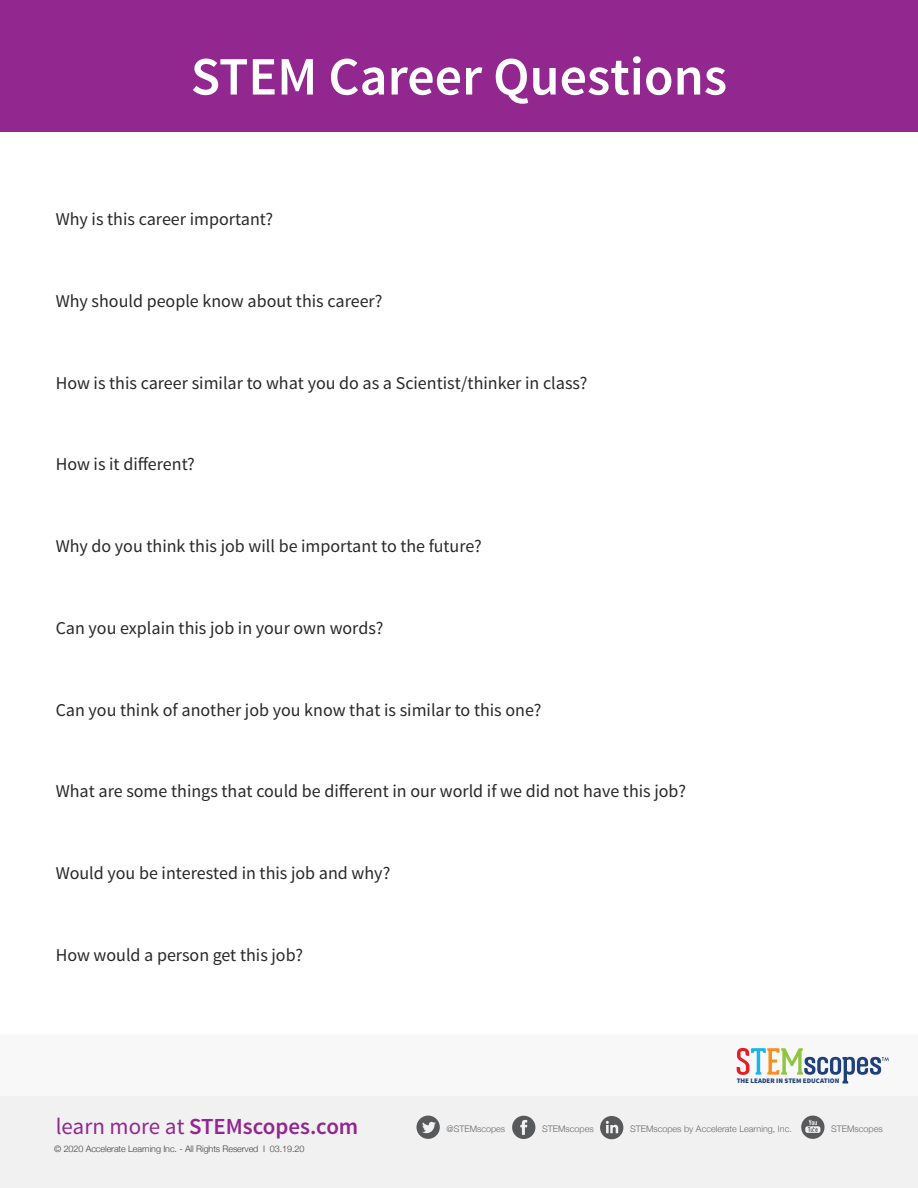
<style>
.page{position:relative;width:918px;height:1188px;background:#fff}
.page>*{position:absolute;margin:0;border:0;box-sizing:border-box;transform-origin:0 0}
.t1{font:600 54px "Source Sans Pro";color:#fff}
.t2{font:600 22.95px "Source Sans Pro";color:#92278f}
.t3{font:18px "Source Sans Pro";color:#292829}
.t4{font:300 9px "Helvetica Neue";color:#696a6d}
.t5{font:300 9px "Helvetica Neue";letter-spacing:-.01em;color:#414042}
.t6{font:900 6.9px "Source Sans Pro";color:#1e417c}
.s1{font-weight:400}
</style>
<div class="page">
<div style="left:0;top:0;width:918px;height:132px;background:#92278f"></div>
<div style="left:0;top:1035px;width:918px;height:61px;background:#f8f8f8"></div>
<div style="left:0;top:1096px;width:918px;height:92px;background:#f1f1f2"></div>
<div style="left:801px;top:1116px;width:24px;height:23px;background:#58595b;border-radius:50%"></div>
<svg style="left:805px;top:1120px;width:15px;height:13px"></svg>
<svg style="left:600px;top:1116px;width:23px;height:23px"></svg>
<svg style="left:512px;top:1116px;width:23px;height:23px"></svg>
<div style="left:416px;top:1116px;width:24px;height:23px;background:#58595b;border-radius:50%"></div>
<svg style="left:422px;top:1122px;width:14px;height:11px"></svg>
<svg style="left:737px;top:1048px;width:152px;height:36px"></svg>
<h1 class="t1" style="left:191px;top:43px;width:538px">STEM Career Questions</h1>
<p class="t3" style="left:56px;top:208px;width:219px">Why is this career important?</p>
<p class="t3" style="left:56px;top:290px;width:328px">Why should people know about this career?</p>
<p class="t3" style="left:56px;top:371px;width:533px">How is this career similar to what you do as a Scientist/thinker in class?</p>
<p class="t3" style="left:56px;top:453px;width:141px">How is it different?</p>
<p class="t3" style="left:56px;top:535px;width:428px">Why do you think this job will be important to the future?</p>
<p class="t3" style="left:56px;top:617px;width:329px">Can you explain this job in your own words?</p>
<p class="t3" style="left:56px;top:698px;width:487px">Can you think of another job you know that is similar to this one?</p>
<p class="t3" style="left:56px;top:780px;width:632px">What are some things that could be different in our world if we did not have this job?</p>
<p class="t3" style="left:56px;top:862px;width:336px">Would you be interested in this job and why?</p>
<p class="t3" style="left:56px;top:944px;width:249px">How would a person get this job?</p>
<p class="t2" style="left:56px;top:1112px;width:304px"><span class="s1">learn more at</span> STEMscopes.com</p>
<p class="t4" style="left:446px;top:1121px;width:60px">@STEMscopes</p>
<p class="t5" style="left:54px;top:1142px;width:252px">© 2020 Accelerate Learning Inc. - All Rights Reserved I 03.19.20</p>
<p class="t6" style="left:737px;top:1077px;width:104px">THE LEADER IN STEM EDUCATION</p>
<p class="t4" style="left:542px;top:1122px;width:53px">STEMscopes</p>
<p class="t4" style="left:630px;top:1122px;width:163px">STEMscopes by Accelerate Learning, Inc.</p>
<p class="t4" style="left:831px;top:1121px;width:53px">STEMscopes</p>
</div>
